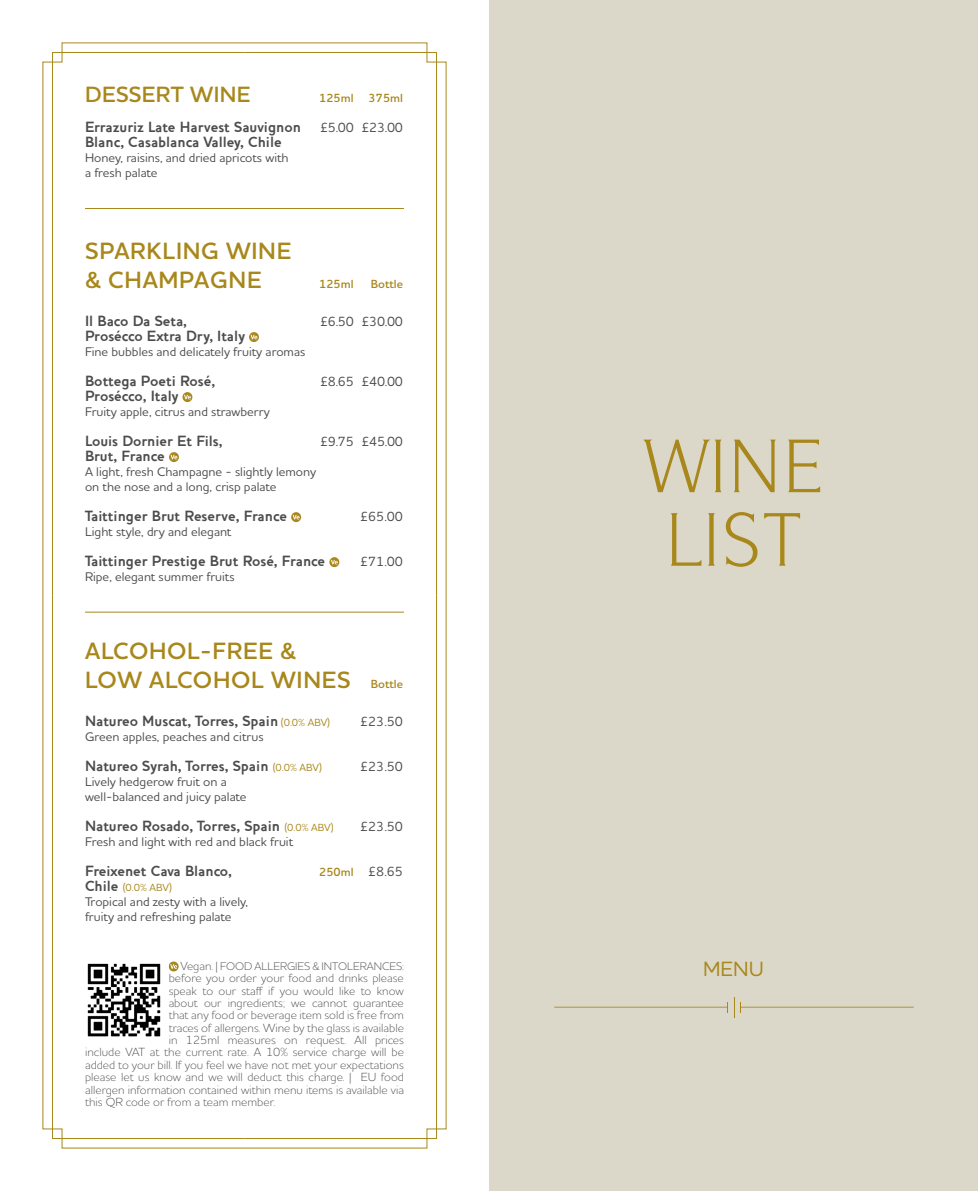
<style>
.page{position:relative;width:978px;height:1191px;background:#fff}
.page>*{position:absolute;margin:0;border:0;box-sizing:border-box;transform-origin:0 0}
.t1{font:600 24px/28.8px "Houschka Alt Pro";letter-spacing:.03em;color:#a8871b}
.t2{font:600 22.5px "Houschka Alt Pro";letter-spacing:.015em;color:#a8871b}
.t3{font:500 21px "Houschka Alt Pro";color:#a8871b}
.t4{font:700 15px "Houschka Alt";color:#4b4c4d}
.t5{font:500 13.5px "Houschka Alt Pro";letter-spacing:-.02em;color:#4b4c4d}
.t6{font:500 12.75px/15px "Houschka Alt Pro";color:#4b4c4d}
.t7{font:300 12px "Houschka Alt Pro";color:#4b4c4d}
.t8{font:600 12px "Houschka Alt Pro";color:#a8871b}
.t9{font:300 11.25px "Houschka Alt Pro";color:#4b4c4d}
.t10{font:500 10.5px "Houschka Alt Pro";color:#a8871b}
.s1{font-family:"Houschka Alt Pro";font-weight:500;font-size:10.5px;color:#a8871b}
.s2{font-weight:500;font-size:13.5px;color:#4b4c4d}
.s3{font-family:"Houschka Alt";font-weight:700;font-size:15px;color:#4b4c4d}
.s4{font-size:12px}
</style>
<div class="page">
<div style="left:489px;top:0;width:489px;height:1191px;background:#dcd8c9"></div>
<svg style="left:734px;top:997px;width:180px;height:20px"></svg>
<svg style="left:554px;top:1002px;width:174px;height:10px"></svg>
<svg style="left:42px;top:42px;width:405px;height:1106px"></svg>
<svg style="left:245px;top:52px;width:192px;height:543px"></svg>
<svg style="left:52px;top:52px;width:193px;height:543px"></svg>
<svg style="left:52px;top:595px;width:192px;height:544px"></svg>
<svg style="left:244px;top:595px;width:193px;height:544px"></svg>
<hr style="left:85px;top:208px;width:319px;height:1px;background:#a8871b">
<hr style="left:85px;top:612px;width:319px;height:1px;background:#a8871b">
<svg style="left:169px;top:961px;width:10px;height:10px"></svg>
<svg style="left:76px;top:953px;width:101px;height:93px"></svg>
<svg style="left:249px;top:332px;width:10px;height:10px"></svg>
<svg style="left:251px;top:335px;width:6px;height:4px"></svg>
<svg style="left:182px;top:392px;width:10px;height:10px"></svg>
<svg style="left:184px;top:395px;width:7px;height:4px"></svg>
<svg style="left:169px;top:452px;width:10px;height:10px"></svg>
<svg style="left:171px;top:455px;width:6px;height:4px"></svg>
<svg style="left:291px;top:512px;width:10px;height:10px"></svg>
<svg style="left:293px;top:515px;width:7px;height:4px"></svg>
<svg style="left:329px;top:557px;width:10px;height:10px"></svg>
<svg style="left:331px;top:560px;width:7px;height:4px"></svg>
<h2 class="t2" style="left:85px;top:81px;width:167px">DESSERT WINE</h2>
<p class="t8" style="left:319px;top:91px;width:36px">125ml</p>
<p class="t8" style="left:369px;top:91px;width:36px">375ml</p>
<p class="t4" style="left:85px;top:121px;width:217px">Errazuriz Late Harvest Sauvignon</p>
<p class="t5" style="left:320px;top:122px;width:85px">£5.00 £23.00</p>
<p class="t4" style="left:85px;top:136px;width:198px">Blanc, Casablanca Valley, Chile</p>
<p class="t6" style="left:85px;top:151px;width:205px">Honey, raisins, and dried apricots with a fresh palate</p>
<h1 class="t1" style="left:85px;top:236px;width:208px">SPARKLING WINE &amp; CHAMPAGNE</h1>
<p class="t8" style="left:319px;top:277px;width:36px">125ml</p>
<p class="t8" style="left:371px;top:277px;width:34px">Bottle</p>
<p class="t4" style="left:85px;top:314px;width:104px">Il Baco Da Seta,</p>
<p class="t5" style="left:320px;top:315px;width:85px">£6.50 £30.00</p>
<p class="t4" style="left:85px;top:329px;width:161px">Prosécco Extra Dry, Italy</p>
<p class="t6" style="left:85px;top:344px;width:222px">Fine bubbles and delicately fruity aromas</p>
<p class="t4" style="left:85px;top:374px;width:132px">Bottega Poeti Rosé,</p>
<p class="t5" style="left:320px;top:375px;width:85px">£8.65 £40.00</p>
<p class="t4" style="left:85px;top:389px;width:95px">Prosécco, Italy</p>
<p class="t6" style="left:85px;top:404px;width:186px">Fruity apple, citrus and strawberry</p>
<p class="t4" style="left:85px;top:434px;width:139px">Louis Dornier Et Fils,</p>
<p class="t5" style="left:320px;top:435px;width:85px">£9.75 £45.00</p>
<p class="t4" style="left:85px;top:449px;width:81px">Brut, France</p>
<p class="t6" style="left:85px;top:464px;width:233px">A light, fresh Champagne - slightly lemony on the nose and a long, crisp palate</p>
<p class="t4" style="left:85px;top:509px;width:203px">Taittinger Brut Reserve, France</p>
<p class="t5" style="left:360px;top:510px;width:44px">£65.00</p>
<p class="t6" style="left:85px;top:524px;width:148px">Light style, dry and elegant</p>
<p class="t4" style="left:85px;top:554px;width:242px">Taittinger Prestige Brut Rosé, France</p>
<p class="t5" style="left:360px;top:555px;width:44px">£71.00</p>
<p class="t6" style="left:85px;top:569px;width:151px">Ripe, elegant summer fruits</p>
<h1 class="t1" style="left:85px;top:637px;width:267px">ALCOHOL-FREE &amp;<br>LOW ALCOHOL WINES</h1>
<p class="t8" style="left:371px;top:677px;width:34px">Bottle</p>
<p class="t4" style="left:85px;top:714px;width:247px">Natureo Muscat, Torres, Spain <span class="s1">(0.0% ABV)</span></p>
<p class="t5" style="left:360px;top:715px;width:44px">£23.50</p>
<p class="t6" style="left:85px;top:729px;width:180px">Green apples, peaches and citrus</p>
<p class="t4" style="left:85px;top:759px;width:238px">Natureo Syrah, Torres, Spain <span class="s1">(0.0% ABV)</span></p>
<p class="t5" style="left:360px;top:760px;width:44px">£23.50</p>
<p class="t6" style="left:85px;top:774px;width:163px">Lively hedgerow fruit on a well-balanced and juicy palate</p>
<p class="t4" style="left:85px;top:819px;width:250px">Natureo Rosado, Torres, Spain <span class="s1">(0.0% ABV)</span></p>
<p class="t5" style="left:360px;top:820px;width:44px">£23.50</p>
<p class="t6" style="left:85px;top:834px;width:210px">Fresh and light with red and black fruit</p>
<p class="t4" style="left:85px;top:864px;width:149px">Freixenet Cava Blanco,</p>
<p class="t8" style="left:319px;top:864px;width:85px">250ml <span class="s2">£8.65</span></p>
<p class="t10" style="left:85px;top:882px;width:88px"><span class="s3">Chile</span> (0.0% ABV)</p>
<p class="t6" style="left:85px;top:894px;width:165px">Tropical and zesty with a lively, fruity and refreshing palate</p>
<p class="t9" style="left:181px;top:962px;width:225px"><span class="s4">Vegan. |</span> FOOD ALLERGIES &amp; INTOLERANCES:</p>
<p class="t7" style="left:169px;top:974px;width:237px">before you order your food and drinks please</p>
<p class="t7" style="left:169px;top:986px;width:237px">speak to our staff if you would like to know</p>
<p class="t7" style="left:169px;top:998px;width:237px">about our ingredients; we cannot guarantee</p>
<p class="t7" style="left:169px;top:1011px;width:237px">that any food or beverage item sold is free from</p>
<p class="t7" style="left:169px;top:1023px;width:237px">traces of allergens. Wine by the glass is available</p>
<p class="t7" style="left:169px;top:1035px;width:237px">in 125ml measures on request. All prices</p>
<p class="t7" style="left:85px;top:1048px;width:320px">include VAT at the current rate. A 10% service charge will be</p>
<p class="t7" style="left:85px;top:1060px;width:320px">added to your bill. If you feel we have not met your expectations</p>
<p class="t7" style="left:85px;top:1072px;width:320px">please let us know and we will deduct this charge. | EU food</p>
<p class="t7" style="left:85px;top:1085px;width:320px">allergen information contained within menu items is available via</p>
<p class="t7" style="left:85px;top:1097px;width:192px">this QR code or from a team member.</p>
<h3 class="t3" style="left:703px;top:959px;width:62px">MENU</h3>
</div>
